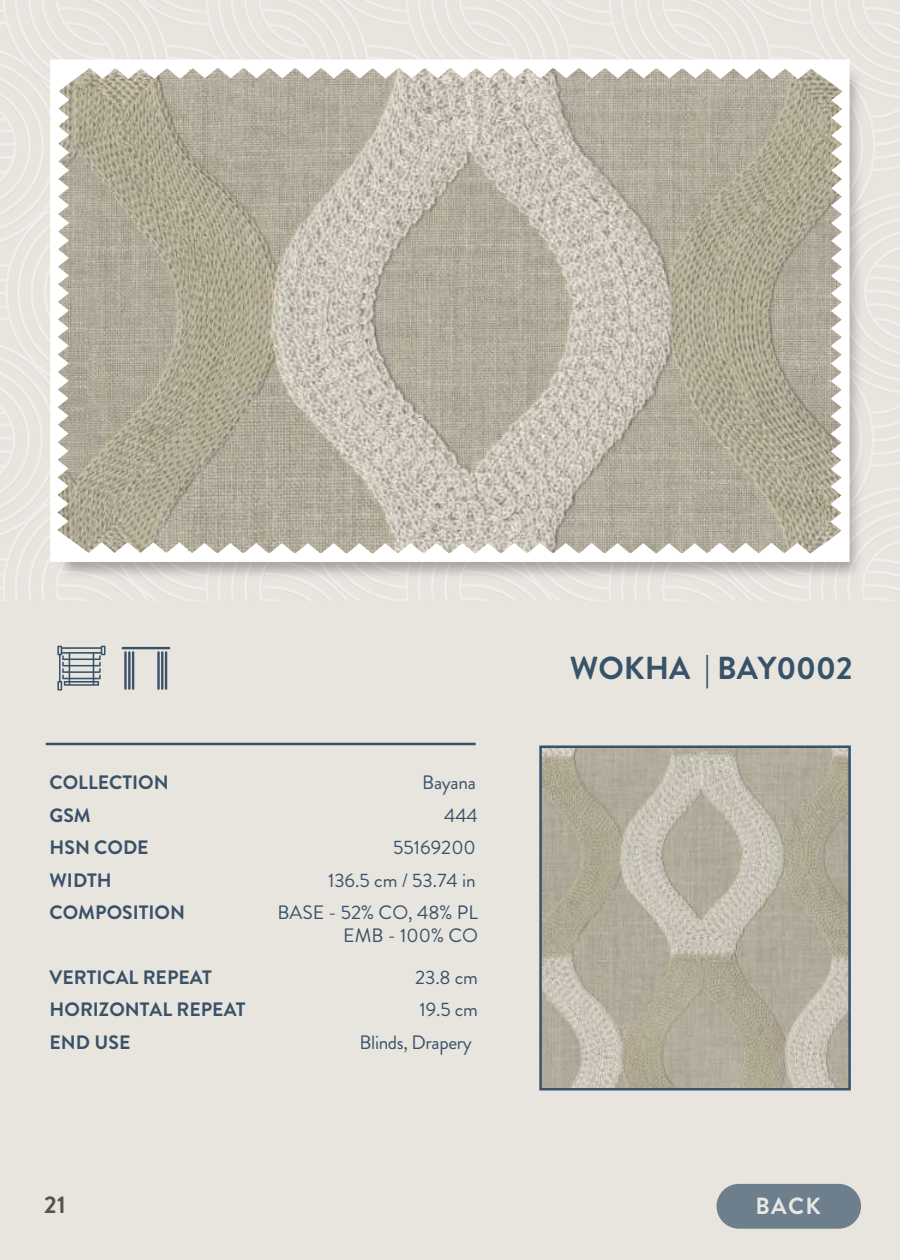
<style>
.page{position:relative;width:900px;height:1260px;background:#e8e5df}
.page>*{position:absolute;margin:0;border:0;box-sizing:border-box;transform-origin:0 0}
.t1{font:700 31.75px "Brandon Grotesque";color:#385269}
.t2{font:700 24.25px "Brandon Grotesque";color:#545447}
.t3{font:700 23.5px "Brandon Grotesque";color:#e9e7e3}
.t4{font:700 19.5px/32.5px "Brandon Grotesque";color:#385269}
.t5{font:19.5px/32.5px "Brandon Grotesque";color:#385269;text-align:right}
.t6{font:19.5px "Brandon Grotesque";letter-spacing:-.02em;color:#385269}
</style>
<div class="page">
<hr style="left:46px;top:743px;width:430px;height:2px;background:#385269">
<img style="left:48px;top:0;width:826px;height:746px">
<svg style="left:50px;top:60px;width:800px;height:502px;background:#c3bdb0"></svg>
<img style="left:542px;top:748px;width:306px;height:339px">
<div style="left:539px;top:745px;width:312px;height:345px;border:2px solid #385269"></div>
<svg style="left:57px;top:646px;width:49px;height:44px"></svg>
<svg style="left:122px;top:647px;width:48px;height:43px"></svg>
<div style="left:717px;top:1184px;width:144px;height:44px;background:#6d7e8c;border-radius:22px"></div>
<p class="t4" style="left:50px;top:766px;width:137px">COLLECTION<br>GSM<br>HSN CODE<br>WIDTH<br>COMPOSITION</p>
<p class="t4" style="left:50px;top:961px;width:164px">VERTICAL REPEAT</p>
<p class="t5" style="left:278px;top:766px;width:202px">Bayana<br>444<br>55169200<br>136.5 cm / 53.74 in<br>BASE - 52% CO, 48% PL</p>
<p class="t5" style="left:343px;top:915px;width:136px;line-height:41.8px">EMB - 100% CO<br>23.8 cm</p>
<p class="t4" style="left:50px;top:993px;width:197px">HORIZONTAL REPEAT</p>
<p class="t5" style="left:420px;top:993px;width:60px">19.5 cm</p>
<p class="t4" style="left:50px;top:1026px;width:82px">END USE</p>
<p class="t6" style="left:360px;top:1028px;width:114px">Blinds, Drapery</p>
<h1 class="t1" style="left:570px;top:646px;width:284px">WOKHA | BAY0002</h1>
<p class="t2" style="left:44px;top:1187px;width:23px">21</p>
<p class="t3" style="left:755px;top:1189px;width:67px">BACK</p>
</div>
